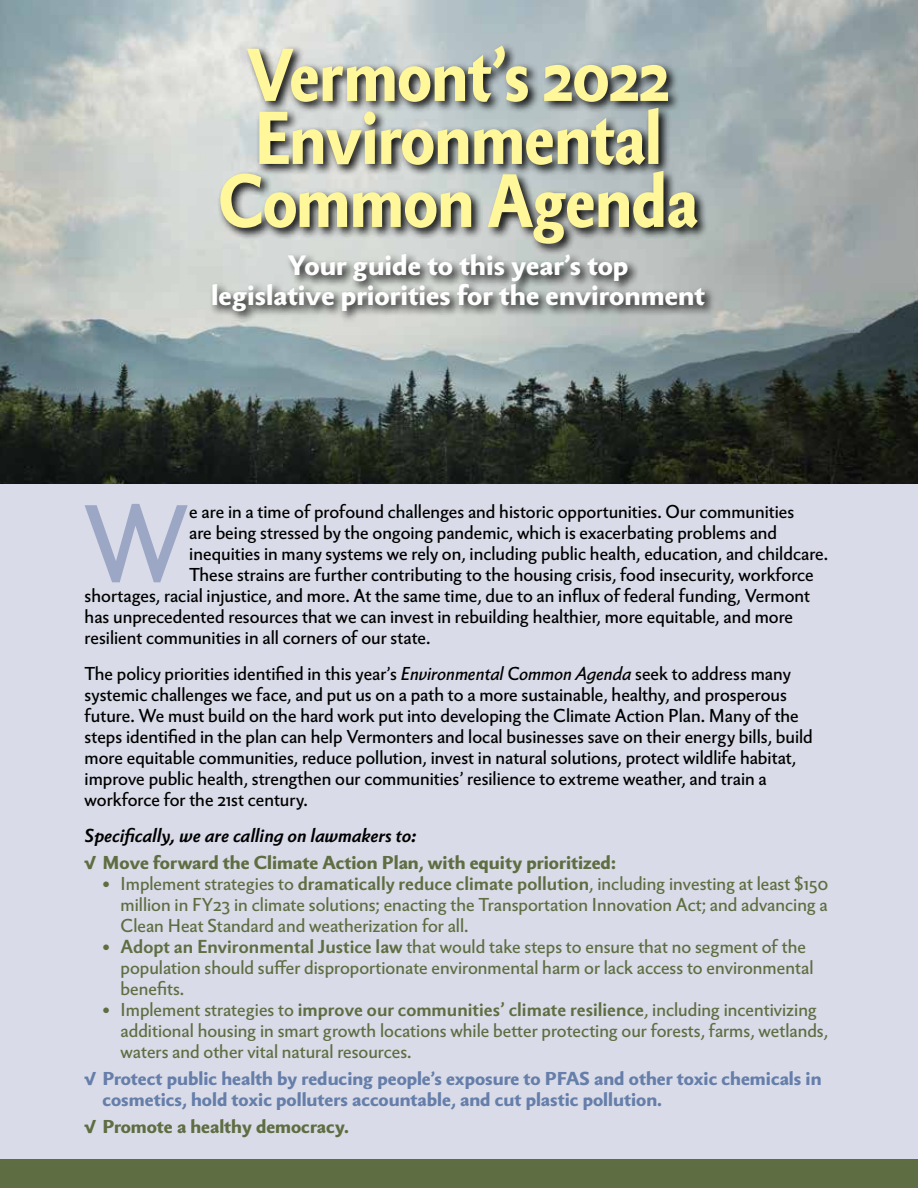
<style>
.page{position:relative;width:918px;height:1188px;background:#fff}
.page>*{position:absolute;margin:0;border:0;box-sizing:border-box;transform-origin:0 0}
.t1{font:104.85px "Berling Nova Sans Pro";color:#9ca7c6}
.t2{font:800 72px/63px "Berling Nova Sans Pro";letter-spacing:-.01em;color:#fff799;text-align:center;scale:.85 1}
.t3{font:800 27px/30px "Berling Nova Sans Pro";color:#fff;text-align:center}
.t4{font:18px/21px "Berling Nova Sans Pro";color:#000}
.t5{font:18px/21px "Berling Nova Sans Pro";color:#5f6d42}
.t6{font:800 18px/21px "Berling Nova Sans Pro";color:#667eaa}
.t7{font:800 18px "Berling Nova Sans Pro";color:#5f6d42}
.t8{font:italic 700 18px "Berling Nova Sans Pro";color:#000}
.s1{font-style:italic}
.s2{font-weight:700}
</style>
<div class="page">
<img style="left:0;top:0;width:918px;height:484px">
<div style="left:0;top:484px;width:918px;height:691px;background:#d9dce8"></div>
<div style="left:209px;top:43px;width:508px;height:280px;background:#000;opacity:.95"></div>
<div style="left:0;top:1159px;width:918px;height:29px;background:#5f6d42"></div>
<h2 class="t2" style="left:218px;top:39px;width:566px">Vermont’s 2022<br>Environmental<br>Common Agenda</h2>
<h3 class="t3" style="left:211px;top:249px;width:495px">Your guide to this year’s top<br>legislative priorities for the environment</h3>
<h1 class="t1" style="left:83px;top:466px;width:108px">W</h1>
<p class="t4" style="left:189px;top:500px;width:607px">e are in a time of profound challenges and historic opportunities. Our communities</p>
<p class="t4" style="left:189px;top:521px;width:589px">are being stressed by the ongoing pandemic, which is exacerbating problems and</p>
<p class="t4" style="left:189px;top:542px;width:640px">inequities in many systems we rely on, including public health, education, and childcare.</p>
<p class="t4" style="left:189px;top:563px;width:626px">These strains are further contributing to the housing crisis, food insecurity, workforce</p>
<p class="t4" style="left:85px;top:584px;width:727px">shortages, racial injustice, and more. At the same time, due to an influx of federal funding, Vermont</p>
<p class="t4" style="left:85px;top:605px;width:710px">has unprecedented resources that we can invest in rebuilding healthier, more equitable, and more</p>
<p class="t4" style="left:85px;top:626px;width:347px">resilient communities in all corners of our state.</p>
<p class="t4" style="left:85px;top:662px;width:730px">The policy priorities identified in this year’s <span class="s1">Environmental Common Agenda</span> seek to address many systemic challenges we face, and put us on a path to a more sustainable, healthy, and prosperous future. We must build on the hard work put into developing the Climate Action Plan. Many of the steps identified in the plan can help Vermonters and local businesses save on their energy bills, build more equitable communities, reduce pollution, invest in natural solutions, protect wildlife habitat, improve public health, strengthen our communities’ resilience to extreme weather, and train a workforce for the 21st century.</p>
<p class="t8" style="left:85px;top:823px;width:333px">Specifically, we are calling on lawmakers to:</p>
<p class="t7" style="left:85px;top:850px;width:533px">√ Move forward the Climate Action Plan, with equity prioritized:</p>
<p class="t5" style="left:121px;top:872px;width:709px;text-align:justify;text-indent:-18px">• Implement strategies to <span class="s2">dramatically reduce climate pollution</span>, including investing at least $150 million in FY23 in climate solutions; enacting the Transportation Innovation Act; and advancing a Clean Heat Standard and weatherization for all.</p>
<p class="t5" style="left:121px;top:935px;width:694px;text-indent:-18px">• <span class="s2">Adopt an Environmental Justice law</span> that would take steps to ensure that no segment of the population should suffer disproportionate environmental harm or lack access to environmental benefits.</p>
<p class="t5" style="left:121px;top:998px;width:709px;text-indent:-18px">• Implement strategies to <span class="s2">improve our communities’ climate resilience</span>, including incentivizing additional housing in smart growth locations while better protecting our forests, farms, wetlands, waters and other vital natural resources.</p>
<p class="t6" style="left:103px;top:1067px;width:721px;text-indent:-18px">√ Protect public health by reducing people’s exposure to PFAS and other toxic chemicals in cosmetics, hold toxic polluters accountable, and cut plastic pollution.</p>
<p class="t7" style="left:85px;top:1114px;width:266px">√ Promote a healthy democracy.</p>
</div>
